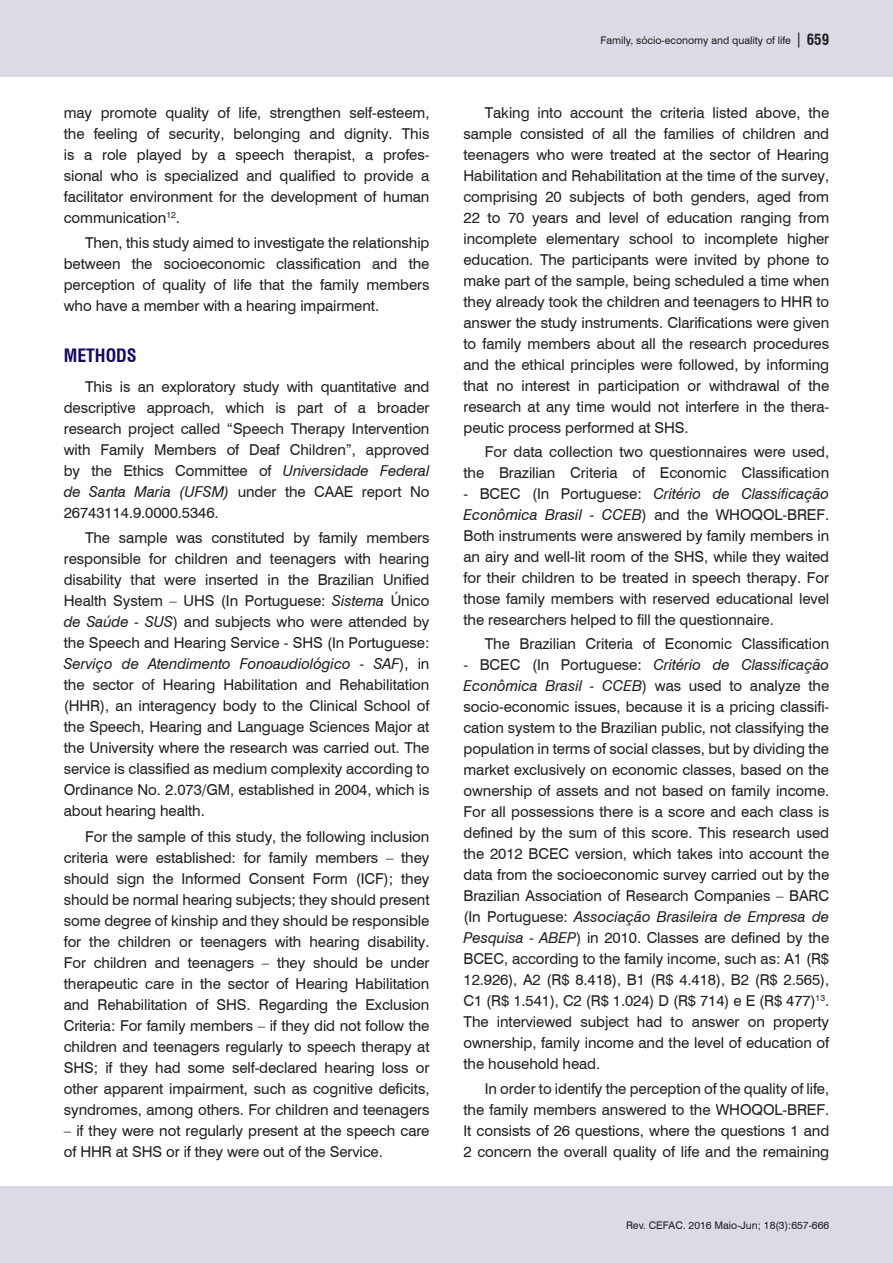
<style>
.page{position:relative;width:893px;height:1263px;background:#fff}
.page>*{position:absolute;margin:0;border:0;box-sizing:border-box;transform-origin:0 0}
.Nivel_1{font:700 condensed 18px "Swiss 721 BT";color:#18085f}
.Corpo_do_texto_INGL{font:15px/21px "Swiss 721 BT";letter-spacing:-.005em;color:#231f20;text-align:justify}
.Cabeço_título_direi{font:10.5px "Swiss 721 BT";color:#231f20}
.Legenda_b_direito-i{font:10.5px "Swiss 721 BT";color:#231f20}
.s1{font-style:italic}
.s2{font-size:15px}
.s3{font-weight:700;font-stretch:condensed;font-size:15px}
</style>
<div class="page">
<div style="left:0;top:1186px;width:893px;height:77px;background:#dcdae7"></div>
<div style="left:0;top:0;width:893px;height:77px;background:#dcdae7"></div>
<p class="Corpo_do_texto_INGL" style="left:64px;top:101px;width:367px">may promote quality of life, strengthen self-esteem, the feeling of security, belonging and dignity. This is a role played by a speech therapist, a profes&shy;sional who is specialized and qualified to provide a facilitator environment for the development of human communication<sup>12</sup>.</p>
<p class="Corpo_do_texto_INGL" style="left:64px;top:232px;width:367px;text-indent:21px">Then, this study aimed to investigate the relationship between the socioeconomic classification and the perception of quality of life that the family members who have a member with a hearing impairment.</p>
<p class="Nivel_1" style="left:64px;top:345px;width:74px">METHODS</p>
<p class="Corpo_do_texto_INGL" style="left:64px;top:375px;width:367px;text-indent:21px">This is an exploratory study with quantitative and descriptive approach, which is part of a broader research project called “Speech Therapy Intervention with Family Members of Deaf Children”, approved by the Ethics Committee of <span class="s1">Universidade Federal de Santa Maria (UFSM)</span> under the CAAE report No 26743114.9.0000.5346.</p>
<p class="Corpo_do_texto_INGL" style="left:64px;top:527px;width:367px;text-indent:21px">The sample was constituted by family members responsible for children and teenagers with hearing disability that were inserted in the Brazilian Unified Health System – UHS (In Portuguese: <span class="s1">Sistema</span> Único <span class="s1">de Saúde - SUS</span>) and subjects who were attended by the Speech and Hearing Service - SHS (In Portuguese:<br><span class="s1">Serviço de Atendimento Fonoaudiológico - SAF</span>), in the sector of Hearing Habilitation and Rehabilitation (HHR), an interagency body to the Clinical School of the Speech, Hearing and Language Sciences Major at the University where the research was carried out. The service is classified as medium complexity according to Ordinance No. 2.073/GM, established in 2004, which is about hearing health.</p>
<p class="Corpo_do_texto_INGL" style="left:64px;top:825px;width:367px;text-indent:21px">For the sample of this study, the following inclusion criteria were established: for family members – they should sign the Informed Consent Form (ICF); they should be normal hearing subjects; they should present some degree of kinship and they should be responsible for the children or teenagers with hearing disability.<br>For children and teenagers – they should be under therapeutic care in the sector of Hearing Habilitation and Rehabilitation of SHS. Regarding the Exclusion Criteria: For family members – if they did not follow the children and teenagers regularly to speech therapy at SHS; if they had some self-declared hearing loss or other apparent impairment, such as cognitive deficits, syndromes, among others. For children and teenagers</p>
<p class="Corpo_do_texto_INGL" style="left:64px;top:1119px;width:367px">– if they were not regularly present at the speech care of HHR at SHS or if they were out of the Service.</p>
<p class="Cabeço_título_direi" style="left:601px;top:33px;width:230px">Family, sócio-economy and quality of life <span class="s2">|</span> <span class="s3">659</span></p>
<p class="Corpo_do_texto_INGL" style="left:463px;top:101px;width:367px;text-indent:21px">Taking into account the criteria listed above, the sample consisted of all the families of children and teenagers who were treated at the sector of Hearing Habilitation and Rehabilitation at the time of the survey, comprising 20 subjects of both genders, aged from 22 to 70 years and level of education ranging from incomplete elementary school to incomplete higher education. The participants were invited by phone to make part of the sample, being scheduled a time when they already took the children and teenagers to HHR to answer the study instruments. Clarifications were given to family members about all the research procedures and the ethical principles were followed, by informing that no interest in participation or withdrawal of the research at any time would not interfere in the thera&shy;peutic process performed at SHS.</p>
<p class="Corpo_do_texto_INGL" style="left:463px;top:441px;width:367px;text-align:right">For data collection two questionnaires were used, the Brazilian Criteria of Economic Classification</p>
<p class="Corpo_do_texto_INGL" style="left:463px;top:483px;width:367px">- BCEC (In Portuguese: <span class="s1">Critério de Classificação Econômica Brasil - CCEB</span>) and the WHOQOL-BREF.<br>Both instruments were answered by family members in an airy and well-lit room of the SHS, while they waited for their children to be treated in speech therapy. For those family members with reserved educational level the researchers helped to fill the questionnaire.</p>
<p class="Corpo_do_texto_INGL" style="left:485px;top:633px;width:346px">The Brazilian Criteria of Economic Classification</p>
<p class="Corpo_do_texto_INGL" style="left:463px;top:654px;width:367px">- BCEC (In Portuguese: <span class="s1">Critério de Classificação Econômica Brasil - CCEB</span>) was used to analyze the socio-economic issues, because it is a pricing classifi&shy;cation system to the Brazilian public, not classifying the population in terms of social classes, but by dividing the market exclusively on economic classes, based on the ownership of assets and not based on family income.<br>For all possessions there is a score and each class is defined by the sum of this score. This research used the 2012 BCEC version, which takes into account the data from the socioeconomic survey carried out by the Brazilian Association of Research Companies – BARC (In Portuguese: <span class="s1">Associação Brasileira de Empresa de Pesquisa - ABEP</span>) in 2010. Classes are defined by the BCEC, according to the family income, such as: A1 (R$ 12.926), A2 (R$ 8.418), B1 (R$ 4.418), B2 (R$ 2.565), C1 (R$ 1.541), C2 (R$ 1.024) D (R$ 714) e E (R$ 477)<sup>13</sup>.<br>The interviewed subject had to answer on property ownership, family income and the level of education of the household head.</p>
<p class="Corpo_do_texto_INGL" style="left:463px;top:1077px;width:367px;text-indent:21px">In order to identify the perception of the quality of life, the family members answered to the WHOQOL-BREF.<br>It consists of 26 questions, where the questions 1 and 2 concern the overall quality of life and the remaining</p>
<p class="Legenda_b_direito-i" style="left:626px;top:1218px;width:205px">Rev. CEFAC. 2016 Maio-Jun; 18(3):657-666</p>
</div>
